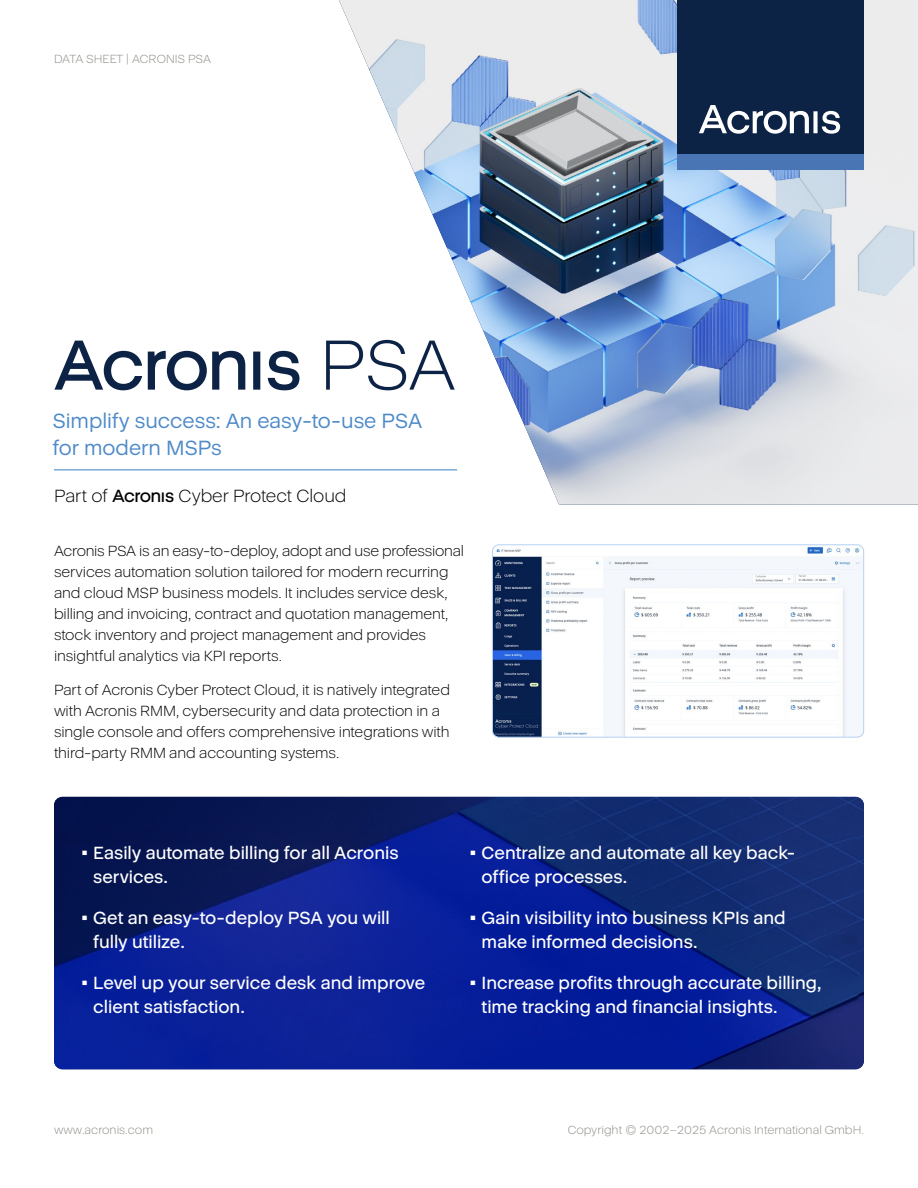
<style>
.page{position:relative;width:918px;height:1188px;background:#fff}
.page>*{position:absolute;margin:0;border:0;box-sizing:border-box;transform-origin:0 0}
.t1{font:300 72.15px "Acronis Cyber";color:#0d2345}
.t2{font:21px/27px "Acronis Cyber";letter-spacing:-.005em;color:#4e8ac9}
.t3{font:500 18px/24px "Acronis Cyber";color:#fff}
.t4{font:300 18px "Acronis Cyber";letter-spacing:-.005em;color:#000}
.t5{font:300 15px/21px "Acronis Cyber";letter-spacing:-.01em;color:#000}
.t6{font:300 12px "Acronis Cyber";color:#8f8e87}
</style>
<div class="page">
<img style="left:54px;top:797px;width:810px;height:272px">
<img style="left:339px;top:0;width:579px;height:504px">
<div style="left:678px;top:0;width:186px;height:154px;background:#0d2345"></div>
<div style="left:678px;top:154px;width:186px;height:15px;background:#4975b4"></div>
<svg style="left:699px;top:105px;width:141px;height:29px"></svg>
<hr style="left:54px;top:470px;width:403px;height:1px;background:#377fc2">
<img style="left:492px;top:545px;width:372px;height:192px">
<div style="left:492px;top:545px;width:372px;height:192px;border:1px solid #b5d1f5;border-radius:7px"></div>
<p class="t6" style="left:54px;top:52px;width:159px">DATA SHEET | ACRONIS PSA</p>
<h1 class="t1" style="left:53px;top:322px;width:404px">ጷ PSA</h1>
<h2 class="t2" style="left:53px;top:407px;width:371px">Simplify success: An easy-to-use PSA for modern MSPs</h2>
<p class="t4" style="left:54px;top:485px;width:294px">Part of ጷ Cyber Protect Cloud</p>
<p class="t5" style="left:54px;top:540px;width:412px">Acronis PSA is an easy-to-deploy, adopt and use professional services automation solution tailored for modern recurring and cloud MSP business models. It includes service desk, billing and invoicing, contract and quotation management, stock inventory and project management and provides insightful analytics via KPI reports.</p>
<p class="t5" style="left:54px;top:679px;width:398px">Part of Acronis Cyber Protect Cloud, it is natively integrated with Acronis RMM, cybersecurity and data protection in a single console and offers comprehensive integrations with third-party RMM and accounting systems.</p>
<p class="t3" style="left:93px;top:840px;width:307px;text-indent:-13px">• Easily automate billing for all Acronis services.</p>
<p class="t3" style="left:93px;top:905px;width:298px;text-indent:-13px">• Get an easy-to-deploy PSA you will fully utilize.</p>
<p class="t3" style="left:93px;top:970px;width:333px;text-indent:-13px">• Level up your service desk and improve client satisfaction.</p>
<p class="t3" style="left:482px;top:840px;width:315px;text-indent:-13px">• Centralize and automate all key back&shy;office processes.</p>
<p class="t3" style="left:482px;top:905px;width:305px;text-indent:-13px">• Gain visibility into business KPIs and make informed decisions.</p>
<p class="t3" style="left:482px;top:970px;width:341px;text-indent:-13px">• Increase profits through accurate billing, time tracking and financial insights.</p>
<p class="t6" style="left:54px;top:1123px;width:101px">www.acronis.com</p>
<p class="t6" style="left:568px;top:1123px;width:298px">Copyright © 2002–2025 Acronis International GmbH.</p>
</div>
